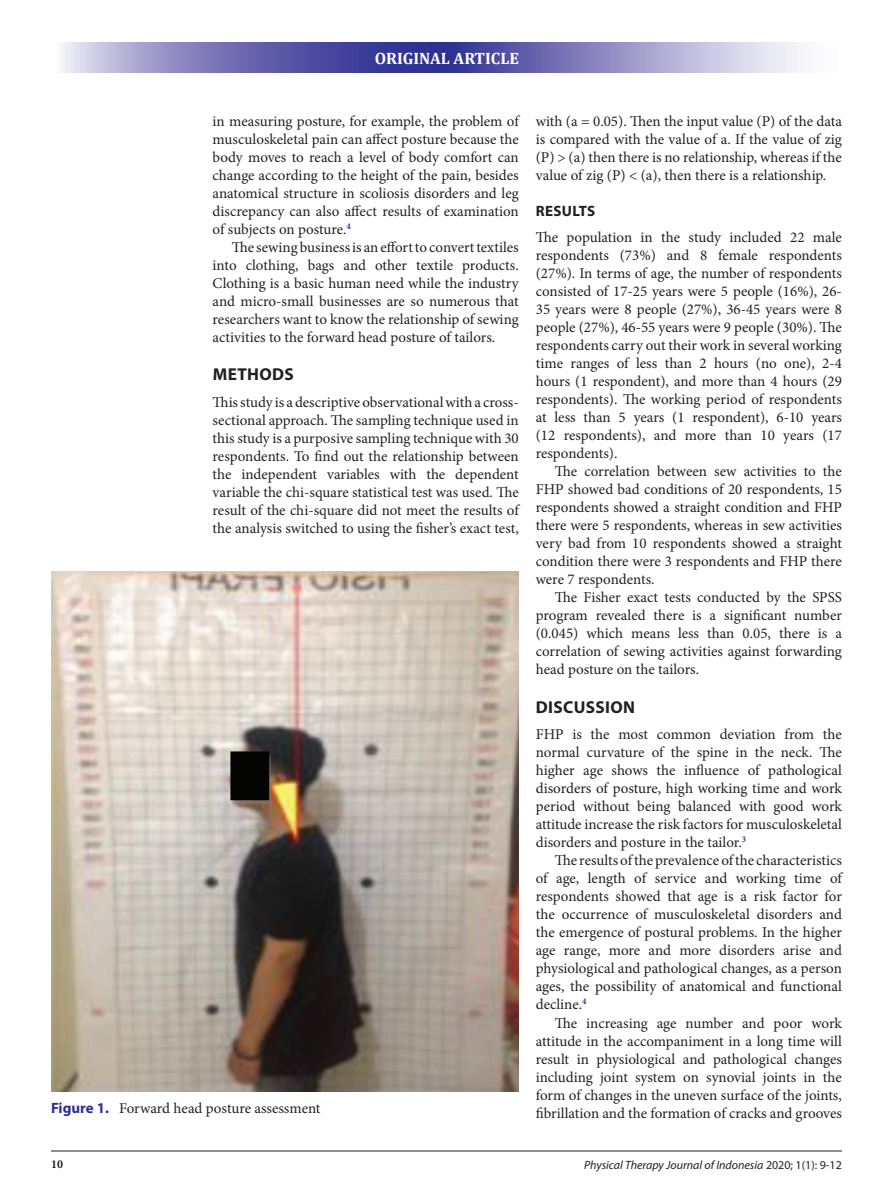
<style>
.page{position:relative;width:893px;height:1191px;background:#fff}
.page>*{position:absolute;margin:0;border:0;box-sizing:border-box;transform-origin:0 0}
.t1{font:700 17.25px "Myriad Pro";letter-spacing:.02em;color:#231f20}
.t2{font:700 16.5px "Cambria";color:#fff}
.t3{font:15px/18px "Minion Pro";letter-spacing:-.005em;color:#231f20;text-align:justify}
.t4{font:700 15px "Myriad Pro";letter-spacing:.02em;color:#231f20}
.t5{font:italic 12px "Myriad Pro";color:#231f20}
.judul{font:700 12px "Minion Pro";color:#231f20}
.s1{font-family:"Myriad Pro";font-weight:700;color:#2e3092}
.s2{font-style:normal}
</style>
<div class="page">
<svg style="left:62px;top:43px;width:736px;height:29px;background:#8481bd"></svg>
<hr style="left:51px;top:1150px;width:791px;height:1px;background:#231f20">
<img style="left:51px;top:572px;width:468px;height:519px">
<p class="t2" style="left:375px;top:48px;width:146px">ORIGINAL ARTICLE</p>
<p class="t3" style="left:213px;top:112px;width:308px">in measuring posture, for example, the problem of musculoskeletal pain can affect posture because the body moves to reach a level of body comfort can change according to the height of the pain, besides anatomical structure in scoliosis disorders and leg discrepancy can also affect results of examination of subjects on posture.<sup>4</sup></p>
<p class="t3" style="left:213px;top:238px;width:308px;text-indent:19px">The sewing business is an effort to convert textiles into clothing, bags and other textile products.<br>Clothing is a basic human need while the industry and micro-small businesses are so numerous that researchers want to know the relationship of sewing activities to the forward head posture of tailors.</p>
<p class="t1" style="left:213px;top:363px;width:82px">METHODS</p>
<p class="t3" style="left:213px;top:393px;width:308px">This study is a descriptive observational with a cross&shy;sectional approach. The sampling technique used in this study is a purposive sampling technique with 30 respondents. To find out the relationship between the independent variables with the dependent variable the chi-square statistical test was used. The result of the chi-square did not meet the results of the analysis switched to using the fisher’s exact test,</p>
<p class="t3" style="left:51px;top:1099px;width:271px"><span class="s1">Figure 1.</span> Forward head posture assessment</p>
<p class="judul" style="left:51px;top:1156px;width:13px">10</p>
<p class="t3" style="left:536px;top:112px;width:308px">with (a = 0.05). Then the input value (P) of the data is compared with the value of a. If the value of zig (P) &gt; (a) then there is no relationship, whereas if the value of zig (P) &lt; (a), then there is a relationship.</p>
<p class="t4" style="left:536px;top:201px;width:61px">RESULTS</p>
<p class="t3" style="left:536px;top:228px;width:308px">The population in the study included 22 male respondents (73%) and 8 female respondents (27%). In terms of age, the number of respondents consisted of 17-25 years were 5 people (16%), 26- 35 years were 8 people (27%), 36-45 years were 8 people (27%), 46-55 years were 9 people (30%). The respondents carry out their work in several working time ranges of less than 2 hours (no one), 2-4 hours (1 respondent), and more than 4 hours (29 respondents). The working period of respondents at less than 5 years (1 respondent), 6-10 years (12 respondents), and more than 10 years (17 respondents).</p>
<p class="t3" style="left:536px;top:462px;width:308px;text-indent:19px">The correlation between sew activities to the FHP showed bad conditions of 20 respondents, 15 respondents showed a straight condition and FHP there were 5 respondents, whereas in sew activities very bad from 10 respondents showed a straight condition there were 3 respondents and FHP there were 7 respondents.</p>
<p class="t3" style="left:536px;top:588px;width:308px;text-indent:19px">The Fisher exact tests conducted by the SPSS program revealed there is a significant number (0.045) which means less than 0.05, there is a correlation of sewing activities against forwarding head posture on the tailors.</p>
<p class="t1" style="left:536px;top:696px;width:101px">DISCUSSION</p>
<p class="t3" style="left:536px;top:725px;width:308px">FHP is the most common deviation from the normal curvature of the spine in the neck. The higher age shows the influence of pathological disorders of posture, high working time and work period without being balanced with good work attitude increase the risk factors for musculoskeletal disorders and posture in the tailor.<sup>3</sup></p>
<p class="t3" style="left:536px;top:851px;width:308px;text-indent:19px">The results of the prevalence of the characteristics of age, length of service and working time of respondents showed that age is a risk factor for the occurrence of musculoskeletal disorders and the emergence of postural problems. In the higher age range, more and more disorders arise and physiological and pathological changes, as a person ages, the possibility of anatomical and functional decline.<sup>4</sup></p>
<p class="t3" style="left:536px;top:1013px;width:308px;text-indent:19px">The increasing age number and poor work attitude in the accompaniment in a long time will result in physiological and pathological changes including joint system on synovial joints in the form of changes in the uneven surface of the joints, fibrillation and the formation of cracks and grooves</p>
<p class="t5" style="left:584px;top:1157px;width:259px">Physical Therapy Journal of Indonesia <span class="s2">2020; 1(1): 9-12</span></p>
</div>
